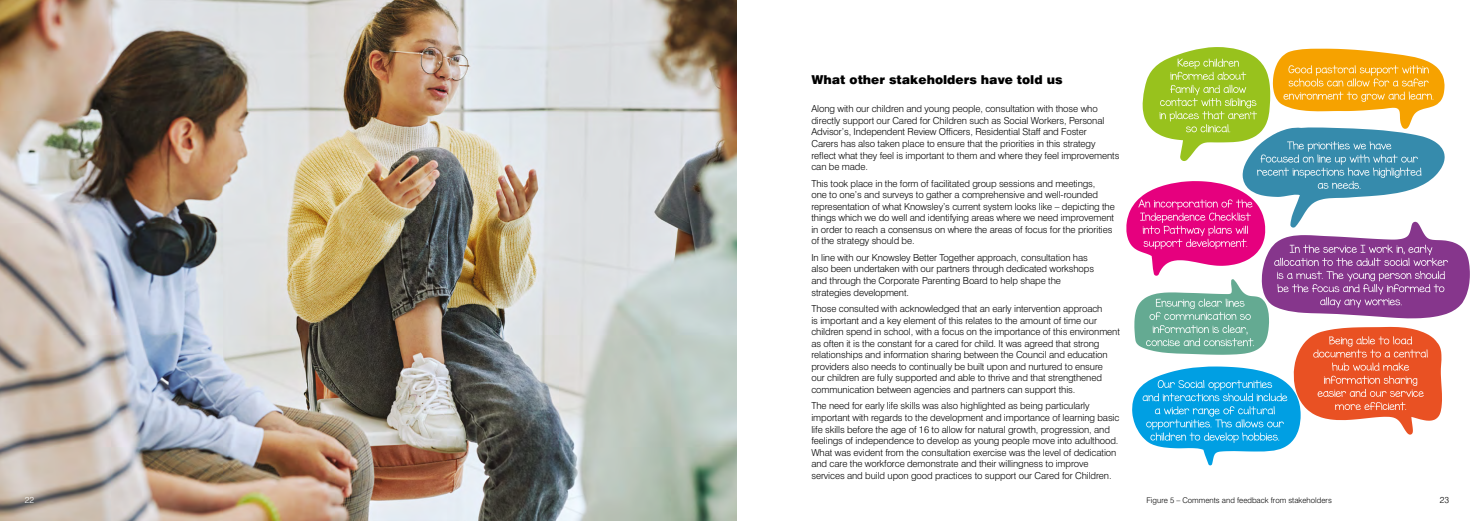
<style>
.page{position:relative;width:1474px;height:521px;background:#fff}
.page>*{position:absolute;margin:0;border:0;box-sizing:border-box;transform-origin:0 0}
.Paragraph1{font:900 12.25px "Swiss 721 BT";color:#000}
.Paragraph1-2{font:300 9.62px/11.5px "Swiss 721 BT";letter-spacing:-.01em;color:#000}
.Paragraph1-3{font:300 8.75px "Swiss 721 BT";color:#fff}
.Paragraph1-4{font:300 8.75px "Swiss 721 BT";color:#000}
.Paragraph1-5{font:300 7.88px "Swiss 721 BT";color:#000}
</style>
<div class="page">
<img style="left:0;top:0;width:737px;height:521px">
<svg style="left:1126px;top:47px;width:343px;height:419px"></svg>
<p class="Paragraph1" style="left:811px;top:72px;width:253px">What other stakeholders have told us</p>
<p class="Paragraph1-2" style="left:811px;top:103px;width:309px">Along with our children and young people, consultation with those who directly support our Cared for Children such as Social Workers, Personal Advisor’s, Independent Review Officers, Residential Staff and Foster<br>Carers has also taken place to ensure that the priorities in this strategy reflect what they feel is important to them and where they feel improvements can be made.</p>
<p class="Paragraph1-2" style="left:811px;top:177px;width:305px">This took place in the form of facilitated group sessions and meetings,<br>one to one’s and surveys to gather a comprehensive and well-rounded representation of what Knowsley’s current system looks like – depicting the things which we do well and identifying areas where we need improvement in order to reach a consensus on where the areas of focus for the priorities of the strategy should be.</p>
<p class="Paragraph1-2" style="left:811px;top:252px;width:284px">In line with our Knowsley Better Together approach, consultation has also been undertaken with our partners through dedicated workshops and through the Corporate Parenting Board to help shape the strategies development.</p>
<p class="Paragraph1-2" style="left:811px;top:303px;width:310px">Those consulted with acknowledged that an early intervention approach<br>is important and a key element of this relates to the amount of time our children spend in school, with a focus on the importance of this environment as often it is the constant for a cared for child. It was agreed that strong relationships and information sharing between the Council and education providers also needs to continually be built upon and nurtured to ensure<br>our children are fully supported and able to thrive and that strengthened communication between agencies and partners can support this.</p>
<p class="Paragraph1-2" style="left:811px;top:400px;width:309px">The need for early life skills was also highlighted as being particularly important with regards to the development and importance of learning basic life skills before the age of 16 to allow for natural growth, progression, and feelings of independence to develop as young people move into adulthood.</p>
<p class="Paragraph1-2" style="left:811px;top:446px;width:306px">What was evident from the consultation exercise was the level of dedication and care the workforce demonstrate and their willingness to improve services and build upon good practices to support our Cared for Children.</p>
<p class="Paragraph1-5" style="left:1146px;top:495px;width:187px">Figure 5 – Comments and feedback from stakeholders</p>
<p class="Paragraph1-3" style="left:25px;top:495px;width:11px">22</p>
<p class="Paragraph1-4" style="left:1439px;top:495px;width:11px">23</p>
</div>
